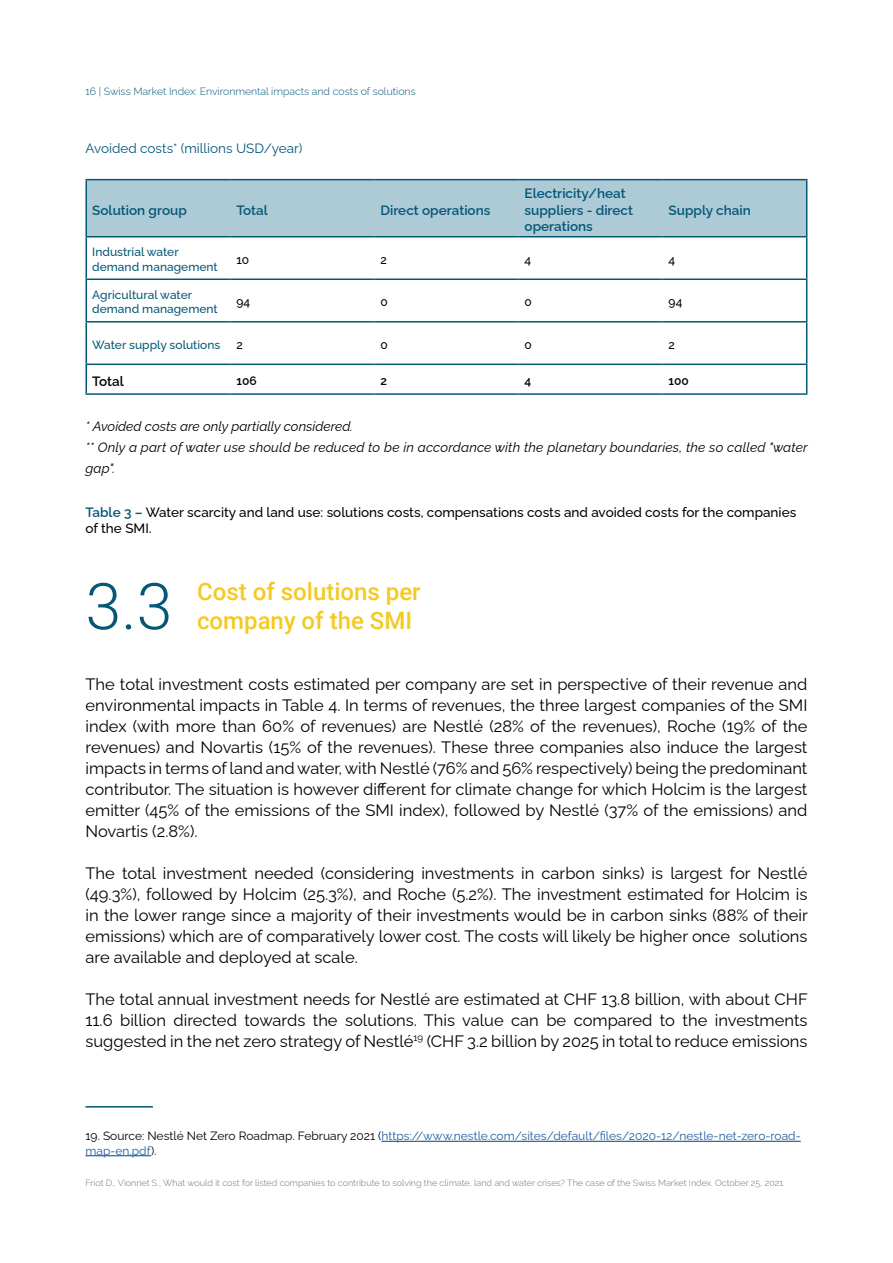
<style>
.page{position:relative;width:893px;height:1263px;background:#fff}
.page>*{position:absolute;margin:0;border:0;box-sizing:border-box;transform-origin:0 0}
.t1{font:300 64.5px "Roboto";color:#045776}
.t2{font:500 24px "Roboto";color:#f4ca22}
.t3{font:100 16.5px/21px "Raleway";color:#000;text-align:justify}
.t4{font:italic 100 13.5px/21px "Raleway";letter-spacing:.01em;color:#000}
.t5{font:500 13.5px/16.2px "Raleway";color:#000}
.t6{font:600 13.5px/16.2px "Raleway";color:#045776}
.t7{font:100 13.5px "Raleway";color:#045776}
.t8{font:600 13.5px "Raleway";letter-spacing:-.005em;color:#000}
.t9{font:100 12px/14.4px "Raleway";color:#215e9e}
.t10{font:500 12px "Raleway";color:#045776}
.t11{font:500 12px "Raleway";color:#000}
.t12{font:600 12px "Raleway";color:#000}
.t13{font:100 10.5px "Raleway";color:#045776}
.t14{font:100 9px "Raleway";color:#707272}
.s1{font-weight:600;color:#045776}
.s2{color:#000}
</style>
<div class="page">
<div style="left:87px;top:180px;width:719px;height:56px;background:#adcad7"></div>
<svg style="left:86px;top:365px;width:1px;height:28px"></svg>
<svg style="left:806px;top:365px;width:1px;height:28px"></svg>
<hr style="left:86px;top:179px;width:144px;height:1px;background:#045776">
<hr style="left:86px;top:180px;width:1px;height:56px;background:#045776">
<hr style="left:230px;top:179px;width:144px;height:1px;background:#045776">
<hr style="left:374px;top:179px;width:144px;height:1px;background:#045776">
<hr style="left:518px;top:179px;width:145px;height:1px;background:#045776">
<hr style="left:663px;top:179px;width:144px;height:1px;background:#045776">
<hr style="left:806px;top:180px;width:1px;height:56px;background:#045776">
<hr style="left:86px;top:236px;width:144px;height:1px;background:#045776">
<hr style="left:230px;top:236px;width:144px;height:1px;background:#045776">
<hr style="left:374px;top:236px;width:144px;height:1px;background:#045776">
<hr style="left:518px;top:236px;width:145px;height:1px;background:#045776">
<hr style="left:663px;top:236px;width:144px;height:1px;background:#045776">
<hr style="left:86px;top:393px;width:144px;height:2px;background:#045776">
<hr style="left:230px;top:393px;width:144px;height:2px;background:#045776">
<hr style="left:374px;top:393px;width:144px;height:2px;background:#045776">
<hr style="left:518px;top:393px;width:145px;height:2px;background:#045776">
<hr style="left:663px;top:393px;width:144px;height:2px;background:#045776">
<hr style="left:86px;top:278px;width:144px;height:2px;background:#045776">
<hr style="left:230px;top:278px;width:144px;height:2px;background:#045776">
<hr style="left:374px;top:278px;width:144px;height:2px;background:#045776">
<hr style="left:518px;top:278px;width:145px;height:2px;background:#045776">
<hr style="left:663px;top:278px;width:144px;height:2px;background:#045776">
<hr style="left:86px;top:321px;width:144px;height:1px;background:#045776">
<hr style="left:230px;top:321px;width:144px;height:1px;background:#045776">
<hr style="left:374px;top:321px;width:144px;height:1px;background:#045776">
<hr style="left:518px;top:321px;width:145px;height:1px;background:#045776">
<hr style="left:663px;top:321px;width:144px;height:1px;background:#045776">
<hr style="left:86px;top:364px;width:144px;height:1px;background:#045776">
<hr style="left:230px;top:364px;width:144px;height:1px;background:#045776">
<hr style="left:374px;top:364px;width:144px;height:1px;background:#045776">
<hr style="left:518px;top:364px;width:145px;height:1px;background:#045776">
<hr style="left:663px;top:364px;width:144px;height:1px;background:#045776">
<hr style="left:86px;top:237px;width:1px;height:41px;background:#045776">
<hr style="left:806px;top:237px;width:1px;height:41px;background:#045776">
<hr style="left:86px;top:280px;width:1px;height:41px;background:#045776">
<hr style="left:806px;top:280px;width:1px;height:41px;background:#045776">
<hr style="left:86px;top:322px;width:1px;height:42px;background:#045776">
<hr style="left:806px;top:322px;width:1px;height:42px;background:#045776">
<hr style="left:86px;top:1106px;width:67px;height:1px;background:#045776">
<hr style="left:382px;top:1141px;width:419px;height:1px;background:#215e9e">
<hr style="left:86px;top:1155px;width:65px;height:1px;background:#215e9e">
<p class="t13" style="left:86px;top:83px;width:332px">16 | Swiss Market Index: Environmental impacts and costs of solutions</p>
<p class="t7" style="left:86px;top:137px;width:218px">Avoided costs* (millions USD/year)</p>
<p class="t6" style="left:92px;top:200px;width:96px">Solution group</p>
<p class="t6" style="left:236px;top:200px;width:33px">Total</p>
<p class="t6" style="left:380px;top:200px;width:111px">Direct operations</p>
<p class="t6" style="left:524px;top:184px;width:110px">Electricity/heat suppliers - direct operations</p>
<p class="t6" style="left:669px;top:200px;width:84px">Supply chain</p>
<p class="t10" style="left:92px;top:243px;width:88px">Industrial water</p>
<p class="t10" style="left:92px;top:257px;width:127px">demand management</p>
<p class="t10" style="left:92px;top:285px;width:101px">Agricultural water</p>
<p class="t10" style="left:92px;top:300px;width:127px">demand management</p>
<p class="t11" style="left:236px;top:250px;width:14px">10</p>
<p class="t11" style="left:380px;top:250px;width:8px">2</p>
<p class="t11" style="left:524px;top:250px;width:8px">4</p>
<p class="t11" style="left:669px;top:250px;width:8px">4</p>
<p class="t11" style="left:236px;top:292px;width:15px">94</p>
<p class="t11" style="left:380px;top:292px;width:9px">0</p>
<p class="t11" style="left:524px;top:292px;width:9px">0</p>
<p class="t11" style="left:669px;top:292px;width:15px">94</p>
<p class="t10" style="left:92px;top:335px;width:130px">Water supply solutions</p>
<p class="t11" style="left:236px;top:335px;width:8px">2</p>
<p class="t11" style="left:380px;top:335px;width:9px">0</p>
<p class="t11" style="left:524px;top:335px;width:9px">0</p>
<p class="t11" style="left:669px;top:335px;width:8px">2</p>
<p class="t8" style="left:92px;top:370px;width:33px">Total</p>
<p class="t12" style="left:236px;top:371px;width:22px">106</p>
<p class="t12" style="left:380px;top:371px;width:8px">2</p>
<p class="t12" style="left:524px;top:371px;width:8px">4</p>
<p class="t12" style="left:669px;top:371px;width:22px">100</p>
<p class="t4" style="left:86px;top:414px;width:269px">* Avoided costs are only partially considered.</p>
<p class="t4" style="left:86px;top:435px;width:724px">** Only a part of water use should be reduced to be in accordance with the planetary boundaries, the so called "water gap".</p>
<p class="t5" style="left:86px;top:503px;width:712px"><span class="s1">Table 3 –</span> Water scarcity and land use: solutions costs, compensations costs and avoided costs for the companies of the SMI.</p>
<p class="t1" style="left:86px;top:561px;width:88px">3.3</p>
<p class="t2" style="left:197px;top:575px;width:225px">Cost of solutions per</p>
<p class="t2" style="left:197px;top:603px;width:217px">company of the SMI</p>
<p class="t3" style="left:86px;top:671px;width:723px">The total investment costs estimated per company are set in perspective of their revenue and environmental impacts in Table 4. In terms of revenues, the three largest companies of the SMI index (with more than 60% of revenues) are Nestlé (28% of the revenues), Roche (19% of the revenues) and Novartis (15% of the revenues). These three companies also induce the largest impacts in terms of land and water, with Nestlé (76% and 56% respectively) being the predominant contributor. The situation is however different for climate change for which Holcim is the largest emitter (45% of the emissions of the SMI index), followed by Nestlé (37% of the emissions) and Novartis (2.8%).</p>
<p class="t3" style="left:86px;top:860px;width:724px">The total investment needed (considering investments in carbon sinks) is largest for Nestlé (49.3%), followed by Holcim (25.3%), and Roche (5.2%). The investment estimated for Holcim is in the lower range since a majority of their investments would be in carbon sinks (88% of their emissions) which are of comparatively lower cost. The costs will likely be higher once solutions are available and deployed at scale.</p>
<p class="t3" style="left:86px;top:986px;width:724px">The total annual investment needs for Nestlé are estimated at CHF 13.8 billion, with about CHF 11.6 billion directed towards the solutions. This value can be compared to the investments suggested in the net zero strategy of Nestlé<sup>19</sup> (CHF 3.2 billion by 2025 in total to reduce emissions</p>
<p class="t9" style="left:86px;top:1127px;width:717px"><span class="s2">19. Source: Nestlé Net Zero Roadmap. February 2021 (</span>https://www.nestle.com/sites/default/files/2020-12/nestle-net-zero-road&shy;map-en.pdf<span class="s2">).</span></p>
<p class="t14" style="left:86px;top:1175px;width:701px">Friot D., Vionnet S., What would it cost for listed companies to contribute to solving the climate, land and water crises? The case of the Swiss Market Index. October 25, 2021.</p>
</div>
